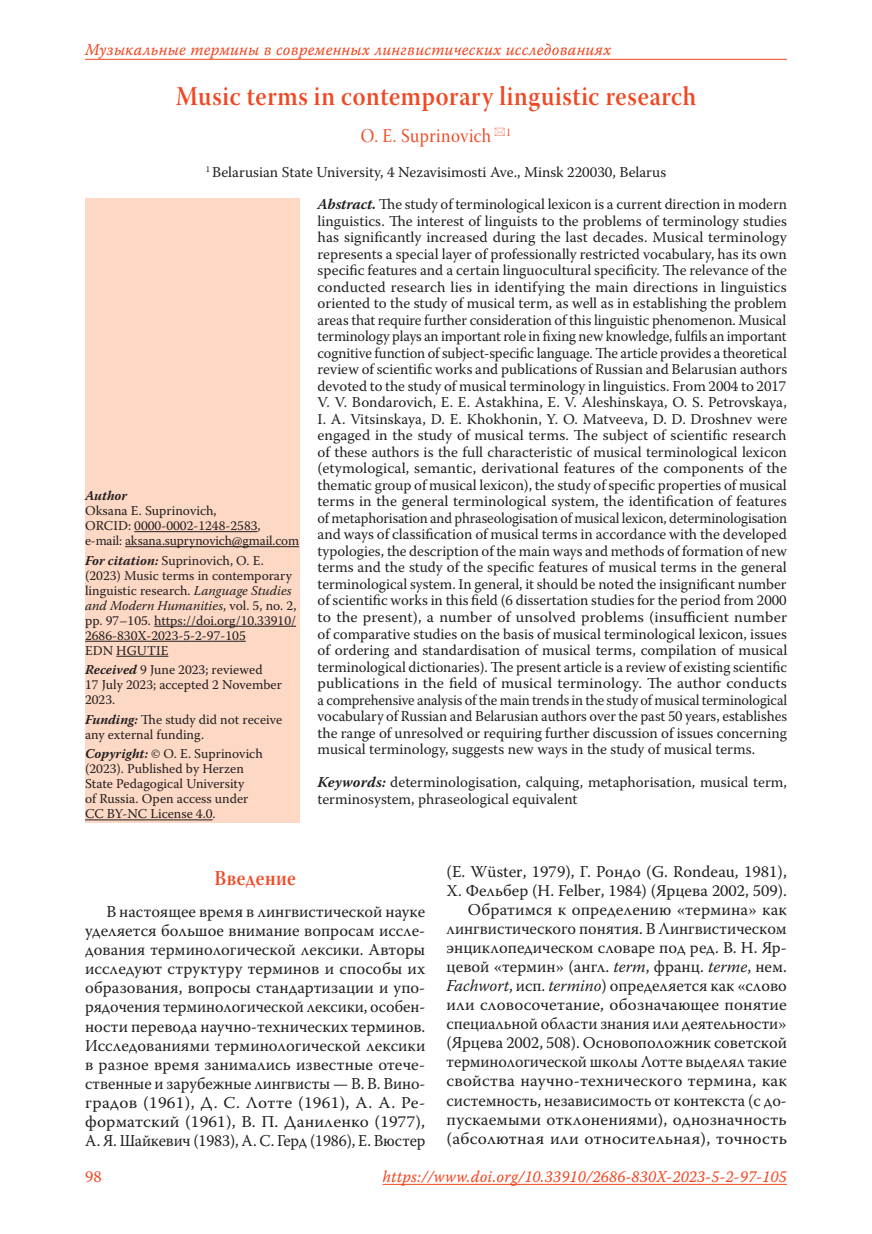
<style>
.page{position:relative;width:872px;height:1234px;background:#fff}
.page>*{position:absolute;margin:0;border:0;box-sizing:border-box;transform-origin:0 0}
.Заголовок_1{font:27px "Warnock Pro Semibold Subh";letter-spacing:.025em;color:#f04823;scale:.9 1}
.Заголовок_3{font:21px "Warnock Pro Semibold Subh";letter-spacing:.025em;color:#f04823;scale:.9 1}
.Заголовок_2{font:19.5px "Warnock Pro Subh";letter-spacing:.025em;color:#f04823;scale:.9 1}
.Body{font:16.5px/19px "Warnock Pro";letter-spacing:.005em;color:#231f20;text-align:justify}
.t1{font:16.5px "Warnock Pro It Capt";letter-spacing:.01em;color:#f04823;scale:.95 1}
.t2{font:16.5px "Warnock Pro";color:#f04823}
.Annotation{font:15px/16.5px "Warnock Pro";color:#231f20;text-align:justify}
.Affiliation{font:15px "Warnock Pro";color:#231f20}
.Affiliation_info{font:13.5px/15px "Warnock Pro";color:#231f20}
.Affiliation_info-2{font:italic 700 13.5px "Warnock Pro";color:#231f20}
.s1{font-weight:700;font-style:italic}
.s2{font-style:italic}
</style>
<div class="page">
<hr style="left:382px;top:1183px;width:405px;height:1px;background:#f04823">
<hr style="left:85px;top:59px;width:702px;height:1px;background:#f04823">
<div style="left:85px;top:198px;width:214px;height:624px;background:#fdd8c4"></div>
<hr style="left:134px;top:531px;width:124px;height:1px;background:#231f20">
<hr style="left:125px;top:546px;width:174px;height:1px;background:#231f20">
<hr style="left:154px;top:625px;width:142px;height:1px;background:#231f20">
<hr style="left:85px;top:640px;width:161px;height:1px;background:#231f20">
<hr style="left:116px;top:655px;width:52px;height:1px;background:#231f20">
<hr style="left:85px;top:819px;width:128px;height:1px;background:#231f20">
<p class="t1" style="left:85px;top:39px;width:555px">Музыкальные термины в современных лингвистических исследованиях</p>
<p class="Заголовок_1" style="left:176px;top:80px;width:579px">Music terms in contemporary linguistic research</p>
<p class="Заголовок_2" style="left:361px;top:125px;width:168px">O. E. Suprinovich <sup>1</sup></p>
<p class="Affiliation" style="left:206px;top:163px;width:462px"><sup>1</sup> Belarusian State University, 4 Nezavisimosti Ave., Minsk 220030, Belarus</p>
<p class="Affiliation_info-2" style="left:85px;top:487px;width:44px">Author</p>
<p class="Affiliation_info" style="left:85px;top:502px;width:216px">Oksana E. Suprinovich,<br>ORCID: 0000-0002-1248-2583, e-mail: aksana.suprynovich@gmail.com</p>
<p class="Affiliation_info" style="left:85px;top:552px;width:213px"><span class="s1">For citation:</span> Suprinovich, O. E. (2023) Music terms in contemporary linguistic research. <span class="s2">Language Studies and Modern Humanities</span>, vol. 5, no. 2, pp. 97–105. https://doi.org/10.33910/<br>2686-830X-2023-5-2-97-105<br>EDN HGUTIE</p>
<p class="Affiliation_info" style="left:85px;top:661px;width:198px"><span class="s1">Received</span> 9 June 2023; reviewed<br>17 July 2023; accepted 2 November<br>2023.</p>
<p class="Affiliation_info" style="left:85px;top:711px;width:199px"><span class="s1">Funding:</span> The study did not receive any external funding.</p>
<p class="Affiliation_info" style="left:85px;top:745px;width:179px"><span class="s1">Copyright:</span> © O. E. Suprinovich (2023). Published by Herzen<br>State Pedagogical University<br>of Russia. Open access under<br>CC BY-NC License 4.0.</p>
<p class="Annotation" style="left:317px;top:196px;width:471px"><span class="s1">Abstract.</span> The study of terminological lexicon is a current direction in modern linguistics. The interest of linguists to the problems of terminology studies has significantly increased during the last decades. Musical terminology represents a special layer of professionally restricted vocabulary, has its own specific features and a certain linguocultural specificity. The relevance of the conducted research lies in identifying the main directions in linguistics oriented to the study of musical term, as well as in establishing the problem areas that require further consideration of this linguistic phenomenon. Musical terminology plays an important role in fixing new knowledge, fulfils an important cognitive function of subject-specific language. The article provides a theoretical review of scientific works and publications of Russian and Belarusian authors devoted to the study of musical terminology in linguistics. From 2004 to 2017<br>V. V. Bondarovich, E. E. Astakhina, E. V. Aleshinskaya, O. S. Petrovskaya, I. A. Vitsinskaya, D. E. Khokhonin, Y. O. Matveeva, D. D. Droshnev were engaged in the study of musical terms. The subject of scientific research of these authors is the full characteristic of musical terminological lexicon (etymological, semantic, derivational features of the components of the thematic group of musical lexicon), the study of specific properties of musical terms in the general terminological system, the identification of features of metaphorisation and phraseologisation of musical lexicon, determinologisation and ways of classification of musical terms in accordance with the developed typologies, the description of the main ways and methods of formation of new terms and the study of the specific features of musical terms in the general terminological system. In general, it should be noted the insignificant number of scientific works in this field (6 dissertation studies for the period from 2000 to the present), a number of unsolved problems (insufficient number of comparative studies on the basis of musical terminological lexicon, issues of ordering and standardisation of musical terms, compilation of musical terminological dictionaries). The present article is a review of existing scientific publications in the field of musical terminology. The author conducts a comprehensive analysis of the main trends in the study of musical terminological vocabulary of Russian and Belarusian authors over the past 50 years, establishes the range of unresolved or requiring further discussion of issues concerning musical terminology, suggests new ways in the study of musical terms.</p>
<p class="Annotation" style="left:317px;top:773px;width:471px"><span class="s1">Keywords:</span> determinologisation, calquing, metaphorisation, musical term, terminosystem, phraseological equivalent</p>
<p class="Заголовок_3" style="left:214px;top:864px;width:92px">Введение</p>
<p class="Body" style="left:85px;top:901px;width:342px;text-indent:21px">В настоящее время в лингвистической науке уделяется большое внимание вопросам иссле&shy;дования терминологической лексики. Авторы исследуют структуру терминов и способы их образования, вопросы стандартизации и упо&shy;рядочения терминологической лексики, особен&shy;ности перевода научно-технических терминов.<br>Исследованиями терминологической лексики в разное время занимались известные отече&shy;ственные и зарубежные лингвисты — В. В. Вино&shy;градов (1961), Д. С. Лотте (1961), А. А. Ре&shy;форматский (1961), В. П. Даниленко (1977), А. Я. Шайкевич (1983), А. С. Герд (1986), Е. Вюстер</p>
<p class="Body" style="left:446px;top:861px;width:342px">(E. Wüster, 1979), Г. Рондо (G. Rondeau, 1981),<br>Х. Фельбер (H. Felber, 1984) (Ярцева 2002, 509).</p>
<p class="Body" style="left:446px;top:899px;width:342px;text-indent:21px">Обратимся к определению «термина» как лингвистического понятия. В Лингвистическом энциклопедическом словаре под ред. В. Н. Яр&shy;цевой «термин» (англ. <span class="s2">term</span>, франц. <span class="s2">terme</span>, нем.<br><span class="s2">Fachwort</span>, исп. <span class="s2">termino</span>) определяется как «слово или словосочетание, обозначающее понятие специальной области знания или деятельности» (Ярцева 2002, 508). Основоположник советской терминологической школы Лотте выделял такие свойства научно-технического термина, как системность, независимость от контекста (с до&shy;пускаемыми отклонениями), однозначность (абсолютная или относительная), точность</p>
<p class="t2" style="left:85px;top:1166px;width:18px">98</p>
<p class="t1" style="left:382px;top:1166px;width:427px">https://www.doi.org/10.33910/2686-830X-2023-5-2-97-105</p>
</div>
